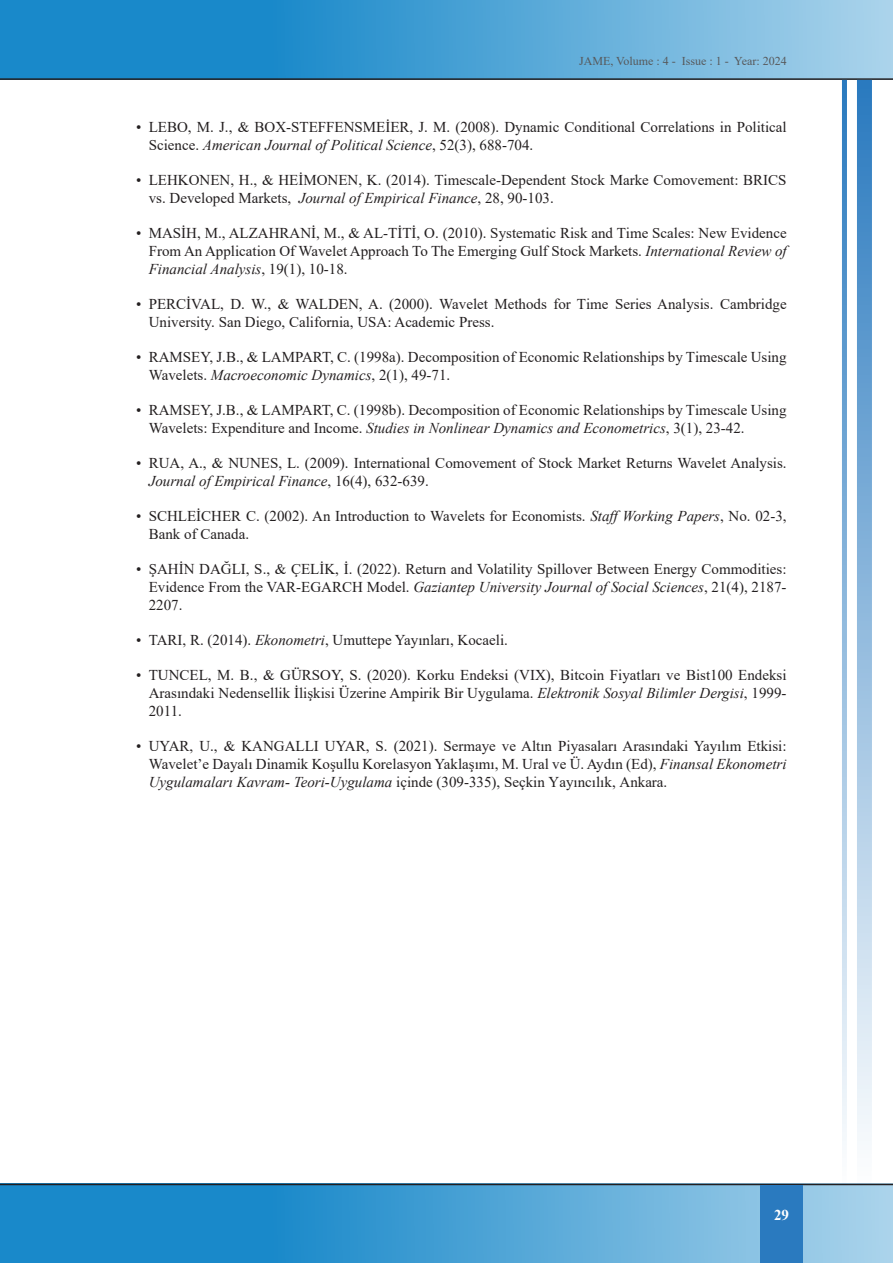
<style>
.page{position:relative;width:893px;height:1263px;background:#fff}
.page>*{position:absolute;margin:0;border:0;box-sizing:border-box;transform-origin:0 0}
.t1{font:15px/18px "Times New Roman";color:#231f20}
.t2{font:700 15px "Times New Roman";color:#fff}
.t3{font:12px "Times New Roman";color:#57585a}
.s1{font-style:italic}
</style>
<div class="page">
<svg style="left:1px;top:0;width:892px;height:78px;background:#4ca3d5"></svg>
<svg style="left:1px;top:1185px;width:892px;height:78px;background:#48a1d4"></svg>
<hr style="left:0;top:1184px;width:1px;height:79px;background:#1989ca">
<hr style="left:0;top:0;width:1px;height:79px;background:#1989ca">
<hr style="left:0;top:78px;width:893px;height:2px;background:#231f20">
<hr style="left:0;top:1184px;width:893px;height:1px;background:#231f20">
<div style="left:760px;top:1185px;width:43px;height:78px;background:#2a7abf"></div>
<svg style="left:857px;top:80px;width:15px;height:1104px;background:#93bbde"></svg>
<svg style="left:842px;top:80px;width:5px;height:1104px;background:#93bbde"></svg>
<p class="t3" style="left:579px;top:53px;width:209px">JAME, Volume : 4 - Issue : 1 - Year: 2024</p>
<p class="t1" style="left:149px;top:117px;width:639px;text-indent:-13px">• LEBO, M. J., &amp; BOX-STEFFENSMEİER, J. M. (2008). Dynamic Conditional Correlations in Political<br>Science. <span class="s1">American Journal of Political Science</span>, 52(3), 688-704.</p>
<p class="t1" style="left:149px;top:170px;width:639px;text-indent:-13px">• LEHKONEN, H., &amp; HEİMONEN, K. (2014). Timescale-Dependent Stock Marke Comovement: BRICS vs. Developed Markets, <span class="s1">Journal of Empirical Finance</span>, 28, 90-103.</p>
<p class="t1" style="left:149px;top:223px;width:639px;text-align:justify;text-indent:-13px">• MASİH, M., ALZAHRANİ, M., &amp; AL-TİTİ, O. (2010). Systematic Risk and Time Scales: New Evidence From An Application Of Wavelet Approach To The Emerging Gulf Stock Markets. <span class="s1">International Review of Financial Analysis</span>, 19(1), 10-18.</p>
<p class="t1" style="left:149px;top:294px;width:639px;text-indent:-13px">• PERCİVAL, D. W., &amp; WALDEN, A. (2000). Wavelet Methods for Time Series Analysis. Cambridge<br>University. San Diego, California, USA: Academic Press.</p>
<p class="t1" style="left:149px;top:347px;width:639px;text-indent:-13px">• RAMSEY, J.B., &amp; LAMPART, C. (1998a). Decomposition of Economic Relationships by Timescale Using<br>Wavelets. <span class="s1">Macroeconomic Dynamics</span>, 2(1), 49-71.</p>
<p class="t1" style="left:149px;top:400px;width:639px;text-indent:-13px">• RAMSEY, J.B., &amp; LAMPART, C. (1998b). Decomposition of Economic Relationships by Timescale Using<br>Wavelets: Expenditure and Income. <span class="s1">Studies in Nonlinear Dynamics and Econometrics</span>, 3(1), 23-42.</p>
<p class="t1" style="left:149px;top:453px;width:639px;text-indent:-13px">• RUA, A., &amp; NUNES, L. (2009). International Comovement of Stock Market Returns Wavelet Analysis.<br><span class="s1">Journal of Empirical Finance</span>, 16(4), 632-639.</p>
<p class="t1" style="left:149px;top:506px;width:639px;text-indent:-13px">• SCHLEİCHER C. (2002). An Introduction to Wavelets for Economists. <span class="s1">StaffWorking Papers</span>, No. 02-3,<br>Bank of Canada.</p>
<p class="t1" style="left:149px;top:559px;width:639px;text-align:justify;text-indent:-13px">• ŞAHİN DAĞLI, S., &amp; ÇELİK, İ. (2022). Return and Volatility Spillover Between Energy Commodities:<br>Evidence From the VAR-EGARCH Model. <span class="s1">Gaziantep University Journal of Social Sciences</span>, 21(4), 2187- 2207.</p>
<p class="t1" style="left:136px;top:630px;width:373px">• TARI, R. (2014). <span class="s1">Ekonometri</span>, Umuttepe Yayınları, Kocaeli.</p>
<p class="t1" style="left:149px;top:665px;width:639px;text-align:justify;text-indent:-13px">• TUNCEL, M. B., &amp; GÜRSOY, S. (2020). Korku Endeksi (VIX), Bitcoin Fiyatları ve Bist100 Endeksi Arasındaki Nedensellik İlişkisi Üzerine Ampirik Bir Uygulama. <span class="s1">Elektronik Sosyal Bilimler Dergisi</span>, 1999- 2011.</p>
<p class="t1" style="left:149px;top:736px;width:639px;text-align:justify;text-indent:-13px">• UYAR, U., &amp; KANGALLI UYAR, S. (2021). Sermaye ve Altın Piyasaları Arasındaki Yayılım Etkisi:<br>Wavelet’e Dayalı Dinamik Koşullu Korelasyon Yaklaşımı, M. Ural ve Ü. Aydın (Ed), <span class="s1">Finansal Ekonometri Uygulamaları Kavram- Teori-Uygulama</span> içinde (309-335), Seçkin Yayıncılık, Ankara.</p>
<p class="t2" style="left:774px;top:1204px;width:16px">29</p>
</div>
